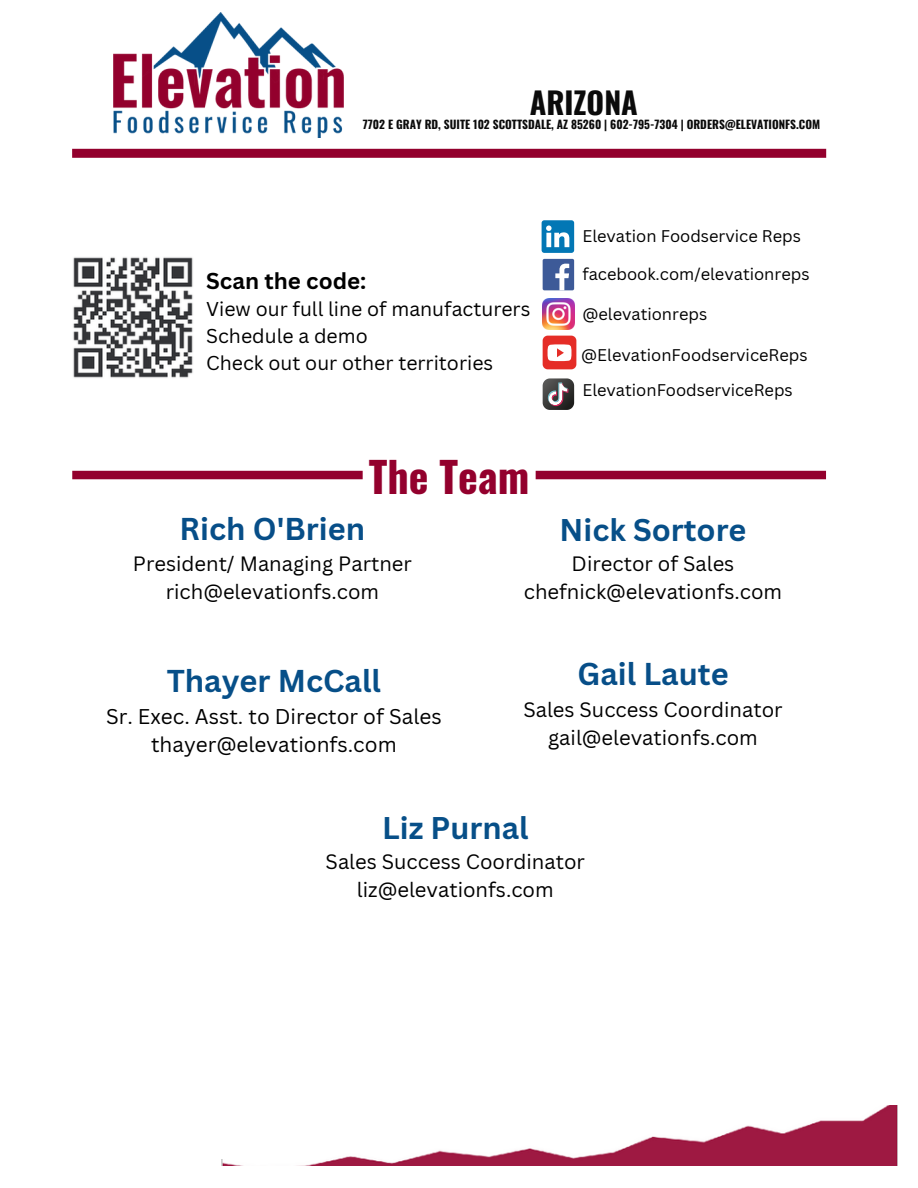
<style>
.page{position:relative;width:918px;height:1188px;background:#fff}
.page>*{position:absolute;margin:0;border:0;box-sizing:border-box;transform-origin:0 0}
.t1{font:700 42px "Oswald";color:#93002d}
.t2{font:700 30.75px "Canva Sans";color:#074e88}
.t3{font:700 30.75px "Canva Sans";color:#074f88}
.t4{font:700 30.6px "Canva Sans";color:#074f88}
.t5{font:700 30.15px "Oswald";color:#0b0b0b}
.t6{font:700 22.35px "Canva Sans";color:#000}
.t7{font:20.7px/28.2px "Canva Sans";color:#000;text-align:center}
.t8{font:20.25px/28.2px "Canva Sans";color:#000;text-align:center}
.t9{font:19.5px/27px "Canva Sans";color:#000}
.t10{font:16.5px "Canva Sans";color:#000}
.t11{font:700 11.4px "Oswald";color:#0b0b0b}
</style>
<div class="page">
<img style="left:114px;top:13px;width:229px;height:125px">
<div style="left:72px;top:149px;width:754px;height:9px;background:#93002d"></div>
<div style="left:543px;top:259px;width:31px;height:31px;background:#3d5a98;border-radius:2px"></div>
<svg style="left:555px;top:264px;width:14px;height:26px"></svg>
<img style="left:543px;top:298px;width:31px;height:32px">
<div style="left:543px;top:336px;width:33px;height:33px;background:#e52d27;border-radius:5px"></div>
<svg style="left:548px;top:344px;width:23px;height:17px"></svg>
<svg style="left:542px;top:220px;width:32px;height:33px"></svg>
<svg style="left:72px;top:471px;width:754px;height:9px"></svg>
<img style="left:221px;top:1105px;width:676px;height:61px">
<div style="left:343px;top:1097px;width:447px;height:26px;background:#fff"></div>
<div style="left:148px;top:1103px;width:126px;height:56px;background:#fff"></div>
<svg style="left:543px;top:378px;width:31px;height:32px"></svg>
<img style="left:73px;top:257px;width:120px;height:121px">
<p class="t5" style="left:530px;top:79px;width:110px">ARIZONA</p>
<h2 class="t11" style="left:363px;top:116px;width:459px">7702 E GRAY RD, SUITE 102 SCOTTSDALE, AZ 85260 | 602-795-7304 | ORDERS@ELEVATIONFS.COM</h2>
<p class="t6" style="left:206px;top:265px;width:162px">Scan the code:</p>
<p class="t9" style="left:206px;top:295px;width:326px">View our full line of manufacturers<br>Schedule a demo<br>Check out our other territories</p>
<h1 class="t1" style="left:369px;top:444px;width:162px">The Team</h1>
<h1 class="t10" style="left:582px;top:225px;width:220px">Elevation Foodservice Reps</h1>
<p class="t10" style="left:582px;top:263px;width:229px">facebook.com/elevationreps</p>
<p class="t10" style="left:582px;top:302px;width:126px">@elevationreps</p>
<p class="t10" style="left:581px;top:344px;width:228px">@ElevationFoodserviceReps</p>
<p class="t10" style="left:582px;top:379px;width:212px">ElevationFoodserviceReps</p>
<p class="t2" style="left:180px;top:507px;width:187px">Rich O'Brien</p>
<p class="t8" style="left:133px;top:549px;width:281px">President/ Managing Partner rich@elevationfs.com</p>
<p class="t3" style="left:167px;top:659px;width:216px">Thayer McCall</p>
<p class="t7" style="left:106px;top:702px;width:337px">Sr. Exec. Asst. to Director of Sales thayer@elevationfs.com</p>
<p class="t4" style="left:560px;top:508px;width:188px">Nick Sortore</p>
<p class="t8" style="left:524px;top:549px;width:260px">Director of Sales chefnick@elevationfs.com</p>
<p class="t2" style="left:577px;top:652px;width:153px">Gail Laute</p>
<p class="t8" style="left:523px;top:695px;width:261px">Sales Success Coordinator gail@elevationfs.com</p>
<h2 class="t4" style="left:382px;top:806px;width:148px">Liz Purnal</h2>
<h2 class="t8" style="left:326px;top:847px;width:261px">Sales Success Coordinator liz@elevationfs.com</h2>
</div>
